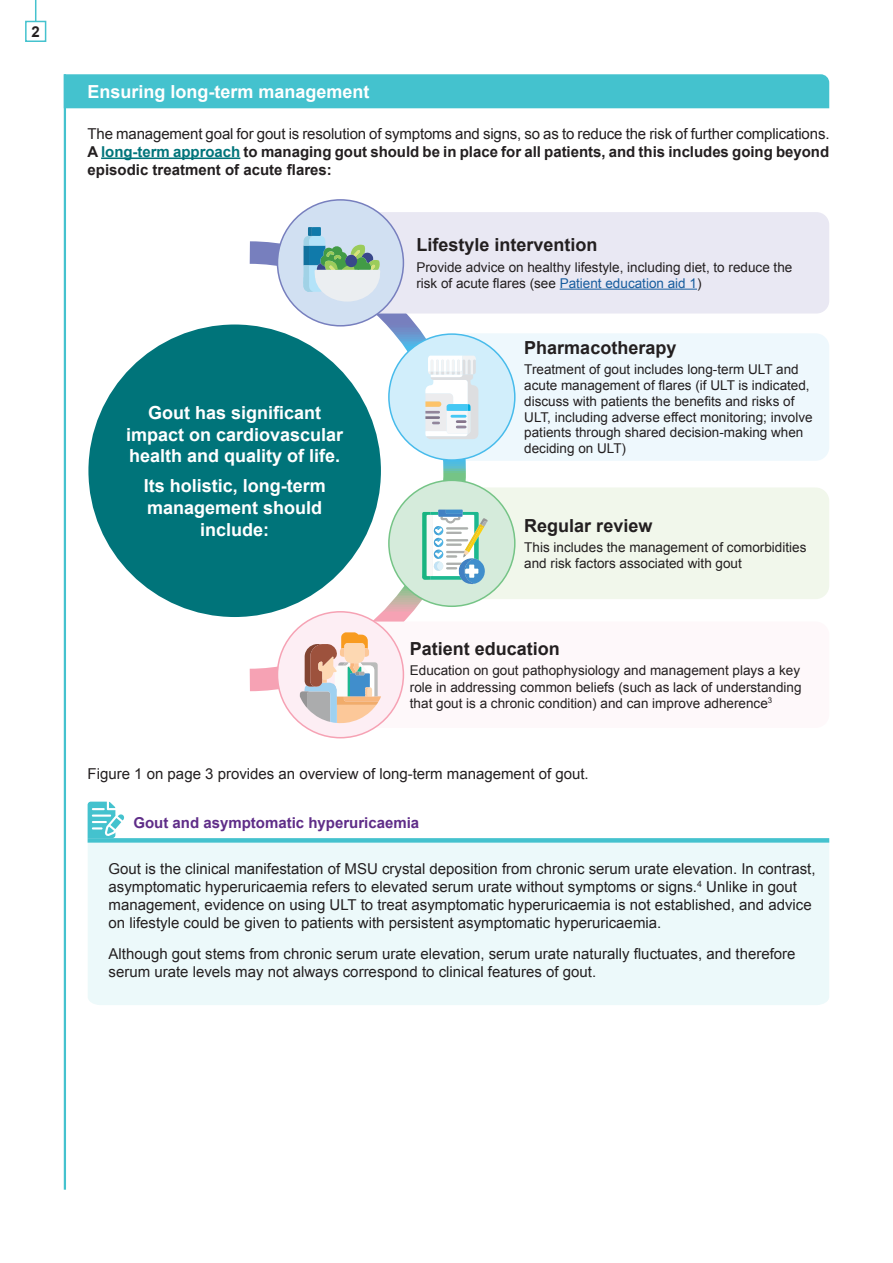
<style>
.page{position:relative;width:893px;height:1263px;background:#fff}
.page>*{position:absolute;margin:0;border:0;box-sizing:border-box;transform-origin:0 0}
.Body{font:700 18px/21.6px "Arial";color:#fff;text-align:center}
.Body-2{font:700 18px "Arial";color:#231f20}
.Header_lvl_1{font:700 18px "Arial";color:#fff}
.Body-3{font:15px/18px "Arial";color:#231f20}
.Body-4{font:700 15px/18px "Arial";color:#231f20;text-align:justify}
.Note_Header{font:700 15px "Arial";color:#5f2d88}
.Body-5{font:13.5px/15.8px "Arial";color:#231f20}
.s1{font-weight:400}
.s2{color:#00747a}
.s3{color:#175d9e}
</style>
<div class="page">
<hr style="left:64px;top:74px;width:2px;height:1116px;background:#44c2ce">
<div style="left:452px;top:333px;width:377px;height:128px;background:#eef8fd;border-radius:14px"></div>
<div style="left:446px;top:487px;width:383px;height:112px;background:#f1f7eb;border-radius:14px"></div>
<svg style="left:247px;top:230px;width:232px;height:472px"></svg>
<hr style="left:101px;top:157px;width:139px;height:2px;background:#00747a">
<div style="left:64px;top:74px;width:765px;height:34px;background:#44c2ce"></div>
<div style="left:88px;top:843px;width:741px;height:162px;background:#ecf9fa"></div>
<div style="left:88px;top:838px;width:741px;height:5px;background:#44c2ce"></div>
<svg style="left:88px;top:802px;width:36px;height:36px"></svg>
<div style="left:88px;top:324px;width:293px;height:293px;background:#00747a;border-radius:50%"></div>
<div style="left:335px;top:212px;width:494px;height:101px;background:#e9e8f3;border-radius:13px"></div>
<div style="left:389px;top:334px;width:126px;height:126px;background:#d1eefb;border-radius:50%"></div>
<svg style="left:425px;top:356px;width:53px;height:83px;background:#e2e9ec"></svg>
<div style="left:389px;top:480px;width:126px;height:126px;background:#d5ebdb;border-radius:50%"></div>
<svg style="left:422px;top:509px;width:66px;height:75px"></svg>
<hr style="left:560px;top:289px;width:137px;height:1px;background:#175d9e">
<div style="left:277px;top:200px;width:126px;height:126px;background:#d1e0f2;border-radius:50%"></div>
<svg style="left:303px;top:227px;width:77px;height:75px"></svg>
<div style="left:333px;top:621px;width:496px;height:107px;background:#fef8fa;border-radius:14px"></div>
<div style="left:277px;top:612px;width:126px;height:126px;background:#fdeef4;border-radius:50%"></div>
<svg style="left:300px;top:632px;width:81px;height:91px"></svg>
<div style="left:25px;top:21px;width:21px;height:21px;border:2px solid #44c2ce"></div>
<svg style="left:35px;top:0;width:1px;height:22px"></svg>
<p class="Body-4" style="left:32px;top:23px;width:10px">2</p>
<p class="Header_lvl_1" style="left:88px;top:80px;width:284px">Ensuring long-term management</p>
<p class="Body-4" style="left:88px;top:125px;width:743px"><span class="s1">The management goal for gout is resolution of symptoms and signs, so as to reduce the risk of further complications.<br></span>A <span class="s2">long-term approach</span> to managing gout should be in place for all patients, and this includes going beyond episodic treatment of acute flares:</p>
<p class="Body" style="left:126px;top:403px;width:219px">Gout has significant impact on cardiovascular health and quality of life.</p>
<p class="Body" style="left:144px;top:476px;width:184px">Its holistic, long-term management should include:</p>
<p class="Body-2" style="left:416px;top:233px;width:183px">Lifestyle intervention</p>
<p class="Body-5" style="left:416px;top:259px;width:377px;line-height:16.2px">Provide advice on healthy lifestyle, including diet, to reduce the risk of acute flares (see <span class="s3">Patient education aid 1</span>)</p>
<p class="Body-2" style="left:524px;top:336px;width:154px">Pharmacotherapy</p>
<p class="Body-5" style="left:524px;top:362px;width:290px">Treatment of gout includes long-term ULT and acute management of flares (if ULT is indicated, discuss with patients the benefits and risks of ULT, including adverse effect monitoring; involve patients through shared decision-making when deciding on ULT)</p>
<p class="Body-2" style="left:524px;top:513px;width:130px">Regular review</p>
<p class="Body-5" style="left:524px;top:539px;width:284px;line-height:16.2px">This includes the management of comorbidities and risk factors associated with gout</p>
<p class="Body-2" style="left:410px;top:637px;width:152px">Patient education</p>
<p class="Body-5" style="left:410px;top:663px;width:393px;line-height:16.2px;text-align:justify">Education on gout pathophysiology and management plays a key role in addressing common beliefs (such as lack of understanding that gout is a chronic condition) and can improve adherence<sup>3</sup></p>
<p class="Body-3" style="left:88px;top:765px;width:503px">Figure 1 on page 3 provides an overview of long-term management of gout.</p>
<p class="Note_Header" style="left:133px;top:813px;width:287px">Gout and asymptomatic hyperuricaemia</p>
<p class="Body-3" style="left:109px;top:860px;width:708px">Gout is the clinical manifestation of MSU crystal deposition from chronic serum urate elevation. In contrast, asymptomatic hyperuricaemia refers to elevated serum urate without symptoms or signs.<sup>4</sup> Unlike in gout management, evidence on using ULT to treat asymptomatic hyperuricaemia is not established, and advice on lifestyle could be given to patients with persistent asymptomatic hyperuricaemia.</p>
<p class="Body-3" style="left:109px;top:945px;width:688px">Although gout stems from chronic serum urate elevation, serum urate naturally fluctuates, and therefore serum urate levels may not always correspond to clinical features of gout.</p>
</div>
